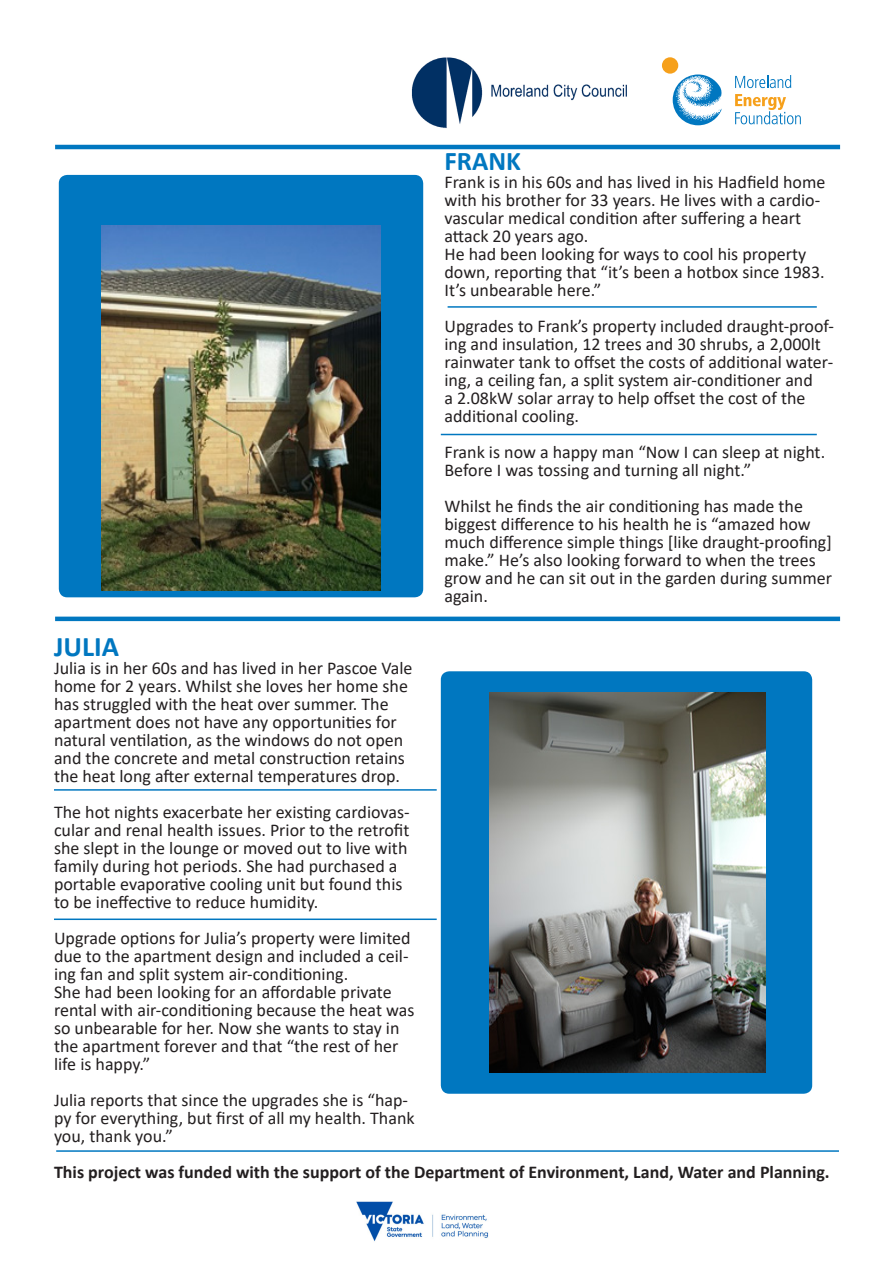
<style>
.page{position:relative;width:893px;height:1263px;background:#fff}
.page>*{position:absolute;margin:0;border:0;box-sizing:border-box;transform-origin:0 0}
.t1{font:700 28.5px "Calibri";color:#0077c0}
.t2{font:700 27px "Calibri";color:#0077c0}
.t3{font:18px/18px "Calibri";color:#231f20}
.t4{font:700 18px "Calibri";color:#231f20}
</style>
<div class="page">
<hr style="left:55px;top:145px;width:785px;height:4px;background:#0077c0">
<hr style="left:448px;top:306px;width:369px;height:2px;background:#0077c0">
<hr style="left:54px;top:918px;width:383px;height:2px;background:#0077c0">
<div style="left:662px;top:57px;width:16px;height:17px;background:#f6a01b;border-radius:50%"></div>
<svg style="left:735px;top:75px;width:56px;height:13px"></svg>
<svg style="left:735px;top:94px;width:66px;height:30px"></svg>
<svg style="left:673px;top:74px;width:49px;height:51px"></svg>
<div style="left:441px;top:671px;width:371px;height:423px;background:#0077c0;border-radius:9px"></div>
<img style="left:490px;top:692px;width:275px;height:380px">
<div style="left:59px;top:175px;width:364px;height:422px;background:#0077c0;border-radius:9px"></div>
<img style="left:101px;top:226px;width:280px;height:365px">
<hr style="left:441px;top:434px;width:376px;height:1px;background:#0077c0">
<hr style="left:54px;top:789px;width:383px;height:2px;background:#0077c0">
<img style="left:411px;top:57px;width:216px;height:72px">
<img style="left:356px;top:1201px;width:133px;height:41px">
<hr style="left:56px;top:1150px;width:783px;height:2px;background:#0077c0">
<hr style="left:55px;top:617px;width:785px;height:4px;background:#0077c0">
<p class="t2" style="left:444px;top:141px;width:78px">FRANK</p>
<p class="t3" style="left:444px;top:172px;width:382px">Frank is in his 60s and has lived in his Hadfield home with his brother for 33 years. He lives with a cardio&shy;vascular medical condition after suffering a heart attack 20 years ago.</p>
<p class="t3" style="left:444px;top:244px;width:382px">He had been looking for ways to cool his property down, reporting that “it’s been a hotbox since 1983.<br>It’s unbearable here.”</p>
<p class="t3" style="left:444px;top:316px;width:391px">Upgrades to Frank’s property included draught-proof&shy;ing and insulation, 12 trees and 30 shrubs, a 2,000lt rainwater tank to offset the costs of additional water&shy;ing, a ceiling fan, a split system air-conditioner and<br>a 2.08kW solar array to help offset the cost of the additional cooling.</p>
<p class="t3" style="left:444px;top:442px;width:382px">Frank is now a happy man “Now I can sleep at night.<br>Before I was tossing and turning all night.”</p>
<p class="t3" style="left:444px;top:496px;width:389px">Whilst he finds the air conditioning has made the biggest difference to his health he is “amazed how much difference simple things [like draught-proofing] make.” He’s also looking forward to when the trees grow and he can sit out in the garden during summer again.</p>
<p class="t1" style="left:54px;top:626px;width:66px">JULIA</p>
<p class="t3" style="left:54px;top:658px;width:360px">Julia is in her 60s and has lived in her Pascoe Vale home for 2 years. Whilst she loves her home she has struggled with the heat over summer. The apartment does not have any opportunities for natural ventilation, as the windows do not open and the concrete and metal construction retains the heat long after external temperatures drop.</p>
<p class="t3" style="left:54px;top:802px;width:357px">The hot nights exacerbate her existing cardiovas&shy;cular and renal health issues. Prior to the retrofit she slept in the lounge or moved out to live with family during hot periods. She had purchased a portable evaporative cooling unit but found this to be ineffective to reduce humidity.</p>
<p class="t3" style="left:54px;top:928px;width:358px;text-align:justify">Upgrade options for Julia’s property were limited due to the apartment design and included a ceil&shy;ing fan and split system air-conditioning.</p>
<p class="t3" style="left:54px;top:982px;width:362px">She had been looking for an affordable private rental with air-conditioning because the heat was so unbearable for her. Now she wants to stay in the apartment forever and that “the rest of her life is happy.”</p>
<p class="t3" style="left:54px;top:1090px;width:362px">Julia reports that since the upgrades she is “hap&shy;py for everything, but first of all my health. Thank you, thank you.”</p>
<p class="t4" style="left:54px;top:1159px;width:777px">This project was funded with the support of the Department of Environment, Land, Water and Planning.</p>
</div>
